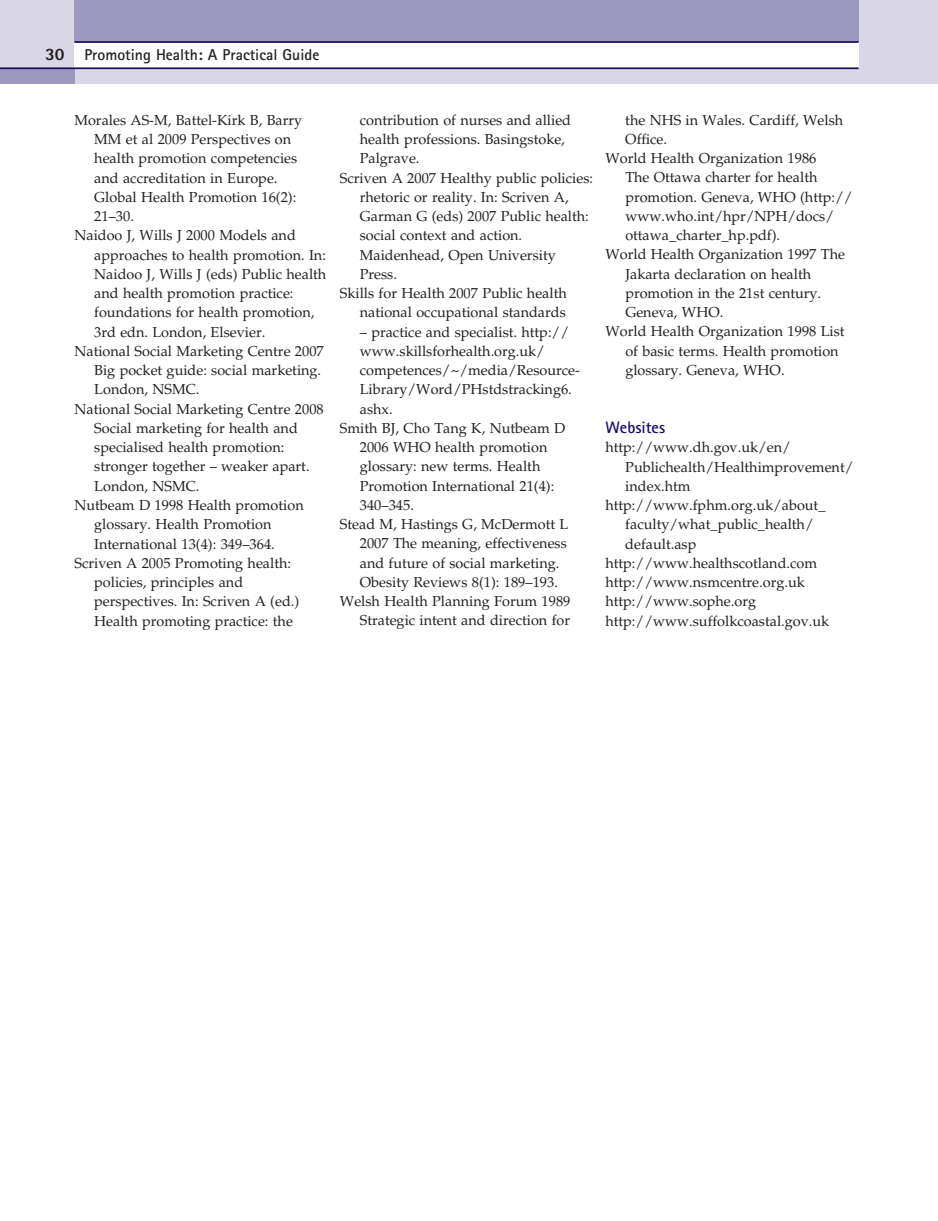
<style>
.page{position:relative;width:938px;height:1221px;background:#fff}
.page>*{position:absolute;margin:0;border:0;box-sizing:border-box;transform-origin:0 0}
.t1{font:700 16.62px "Rotis Sans Serif";color:#1a0e60}
.t2{font:700 15.75px "Rotis Sans Serif";color:#231f20}
.t3{font:14.35px "Palatino";color:#231f20}
.s1{font-weight:800;font-size:17.5px}
</style>
<div class="page">
<div style="left:0;top:0;width:938px;height:84px;background:#d9d7e6"></div>
<div style="left:74px;top:0;width:784px;height:42px;background:#9d99be"></div>
<div style="left:74px;top:42px;width:784px;height:26px;background:#fff"></div>
<div style="left:0;top:68px;width:74px;height:16px;background:#9d99be"></div>
<hr style="left:74px;top:41px;width:784px;height:2px;background:#1a0e60">
<hr style="left:0;top:67px;width:858px;height:2px;background:#1a0e60">
<p class="t2" style="left:45px;top:44px;width:276px"><span class="s1">30</span> Promoting Health: A Practical Guide</p>
<p class="t3" style="left:74px;top:112px;width:229px">Morales AS-M, Battel-Kirk B, Barry</p>
<p class="t3" style="left:94px;top:131px;width:198px">MM et al 2009 Perspectives on</p>
<p class="t3" style="left:94px;top:150px;width:204px">health promotion competencies</p>
<p class="t3" style="left:94px;top:169px;width:185px">and accreditation in Europe.</p>
<p class="t3" style="left:94px;top:188px;width:203px">Global Health Promotion 16(2):</p>
<p class="t3" style="left:94px;top:208px;width:41px">21–30.</p>
<p class="t3" style="left:74px;top:227px;width:223px">Naidoo J, Wills J 2000 Models and</p>
<p class="t3" style="left:94px;top:246px;width:233px">approaches to health promotion. In:</p>
<p class="t3" style="left:94px;top:265px;width:233px">Naidoo J, Wills J (eds) Public health</p>
<p class="t3" style="left:94px;top:285px;width:201px">and health promotion practice:</p>
<p class="t3" style="left:94px;top:304px;width:222px">foundations for health promotion,</p>
<p class="t3" style="left:94px;top:323px;width:172px">3rd edn. London, Elsevier.</p>
<p class="t3" style="left:74px;top:342px;width:251px">National Social Marketing Centre 2007</p>
<p class="t3" style="left:94px;top:362px;width:228px">Big pocket guide: social marketing.</p>
<p class="t3" style="left:94px;top:381px;width:107px">London, NSMC.</p>
<p class="t3" style="left:74px;top:400px;width:251px">National Social Marketing Centre 2008</p>
<p class="t3" style="left:94px;top:419px;width:205px">Social marketing for health and</p>
<p class="t3" style="left:94px;top:439px;width:192px">specialised health promotion:</p>
<p class="t3" style="left:94px;top:458px;width:217px">stronger together – weaker apart.</p>
<p class="t3" style="left:94px;top:477px;width:107px">London, NSMC.</p>
<p class="t3" style="left:74px;top:496px;width:231px">Nutbeam D 1998 Health promotion</p>
<p class="t3" style="left:94px;top:516px;width:179px">glossary. Health Promotion</p>
<p class="t3" style="left:94px;top:535px;width:182px">International 13(4): 349–364.</p>
<p class="t3" style="left:74px;top:554px;width:218px">Scriven A 2005 Promoting health:</p>
<p class="t3" style="left:94px;top:573px;width:150px">policies, principles and</p>
<p class="t3" style="left:94px;top:593px;width:206px">perspectives. In: Scriven A (ed.)</p>
<p class="t3" style="left:94px;top:612px;width:200px">Health promoting practice: the</p>
<p class="t3" style="left:360px;top:111px;width:213px">contribution of nurses and allied</p>
<p class="t3" style="left:360px;top:131px;width:207px">health professions. Basingstoke,</p>
<p class="t3" style="left:360px;top:150px;width:61px">Palgrave.</p>
<p class="t3" style="left:340px;top:169px;width:255px">Scriven A 2007 Healthy public policies:</p>
<p class="t3" style="left:360px;top:188px;width:210px">rhetoric or reality. In: Scriven A,</p>
<p class="t3" style="left:360px;top:208px;width:231px">Garman G (eds) 2007 Public health:</p>
<p class="t3" style="left:360px;top:227px;width:164px">social context and action.</p>
<p class="t3" style="left:360px;top:246px;width:197px">Maidenhead, Open University</p>
<p class="t3" style="left:360px;top:265px;width:39px">Press.</p>
<p class="t3" style="left:340px;top:285px;width:228px">Skills for Health 2007 Public health</p>
<p class="t3" style="left:360px;top:304px;width:207px">national occupational standards</p>
<p class="t3" style="left:360px;top:323px;width:211px">– practice and specialist. http://</p>
<p class="t3" style="left:360px;top:342px;width:187px">www.skillsforhealth.org.uk/</p>
<p class="t3" style="left:360px;top:362px;width:222px">competences/~/media/Resource-</p>
<p class="t3" style="left:360px;top:381px;width:214px">Library/Word/PHstdstracking6.</p>
<p class="t3" style="left:360px;top:400px;width:34px">ashx.</p>
<p class="t3" style="left:340px;top:419px;width:227px">Smith BJ, Cho Tang K, Nutbeam D</p>
<p class="t3" style="left:360px;top:439px;width:189px">2006 WHO health promotion</p>
<p class="t3" style="left:360px;top:458px;width:182px">glossary: new terms. Health</p>
<p class="t3" style="left:360px;top:477px;width:196px">Promotion International 21(4):</p>
<p class="t3" style="left:360px;top:496px;width:56px">340–345.</p>
<p class="t3" style="left:340px;top:516px;width:230px">Stead M, Hastings G, McDermott L</p>
<p class="t3" style="left:360px;top:535px;width:208px">2007 The meaning, effectiveness</p>
<p class="t3" style="left:360px;top:554px;width:201px">and future of social marketing.</p>
<p class="t3" style="left:360px;top:573px;width:200px">Obesity Reviews 8(1): 189–193.</p>
<p class="t3" style="left:340px;top:593px;width:232px">Welsh Health Planning Forum 1989</p>
<p class="t3" style="left:360px;top:612px;width:212px">Strategic intent and direction for</p>
<p class="t3" style="left:625px;top:111px;width:219px">the NHS in Wales. Cardiff, Welsh</p>
<p class="t3" style="left:625px;top:130px;width:43px">Office.</p>
<p class="t3" style="left:605px;top:150px;width:212px">World Health Organization 1986</p>
<p class="t3" style="left:625px;top:169px;width:194px">The Ottawa charter for health</p>
<p class="t3" style="left:625px;top:188px;width:229px">promotion. Geneva, WHO (http://</p>
<p class="t3" style="left:625px;top:207px;width:210px">www.who.int/hpr/NPH/docs/</p>
<p class="t3" style="left:625px;top:227px;width:156px">ottawa_charter_hp.pdf).</p>
<p class="t3" style="left:605px;top:246px;width:241px">World Health Organization 1997 The</p>
<p class="t3" style="left:625px;top:265px;width:187px">Jakarta declaration on health</p>
<p class="t3" style="left:625px;top:284px;width:197px">promotion in the 21st century.</p>
<p class="t3" style="left:625px;top:304px;width:99px">Geneva, WHO.</p>
<p class="t3" style="left:605px;top:323px;width:241px">World Health Organization 1998 List</p>
<p class="t3" style="left:625px;top:342px;width:215px">of basic terms. Health promotion</p>
<p class="t3" style="left:625px;top:361px;width:161px">glossary. Geneva, WHO.</p>
<p class="t1" style="left:605px;top:417px;width:61px">Websites</p>
<p class="t3" style="left:605px;top:439px;width:187px">http://www.dh.gov.uk/en/</p>
<p class="t3" style="left:625px;top:458px;width:230px">Publichealth/Healthimprovement/</p>
<p class="t3" style="left:625px;top:477px;width:67px">index.htm</p>
<p class="t3" style="left:605px;top:496px;width:221px">http://www.fphm.org.uk/about_</p>
<p class="t3" style="left:625px;top:516px;width:190px">faculty/what_public_health/</p>
<p class="t3" style="left:625px;top:535px;width:73px">default.asp</p>
<p class="t3" style="left:605px;top:554px;width:213px">http://www.healthscotland.com</p>
<p class="t3" style="left:605px;top:573px;width:201px">http://www.nsmcentre.org.uk</p>
<p class="t3" style="left:605px;top:593px;width:152px">http://www.sophe.org</p>
<p class="t3" style="left:605px;top:612px;width:225px">http://www.suffolkcoastal.gov.uk</p>
</div>
